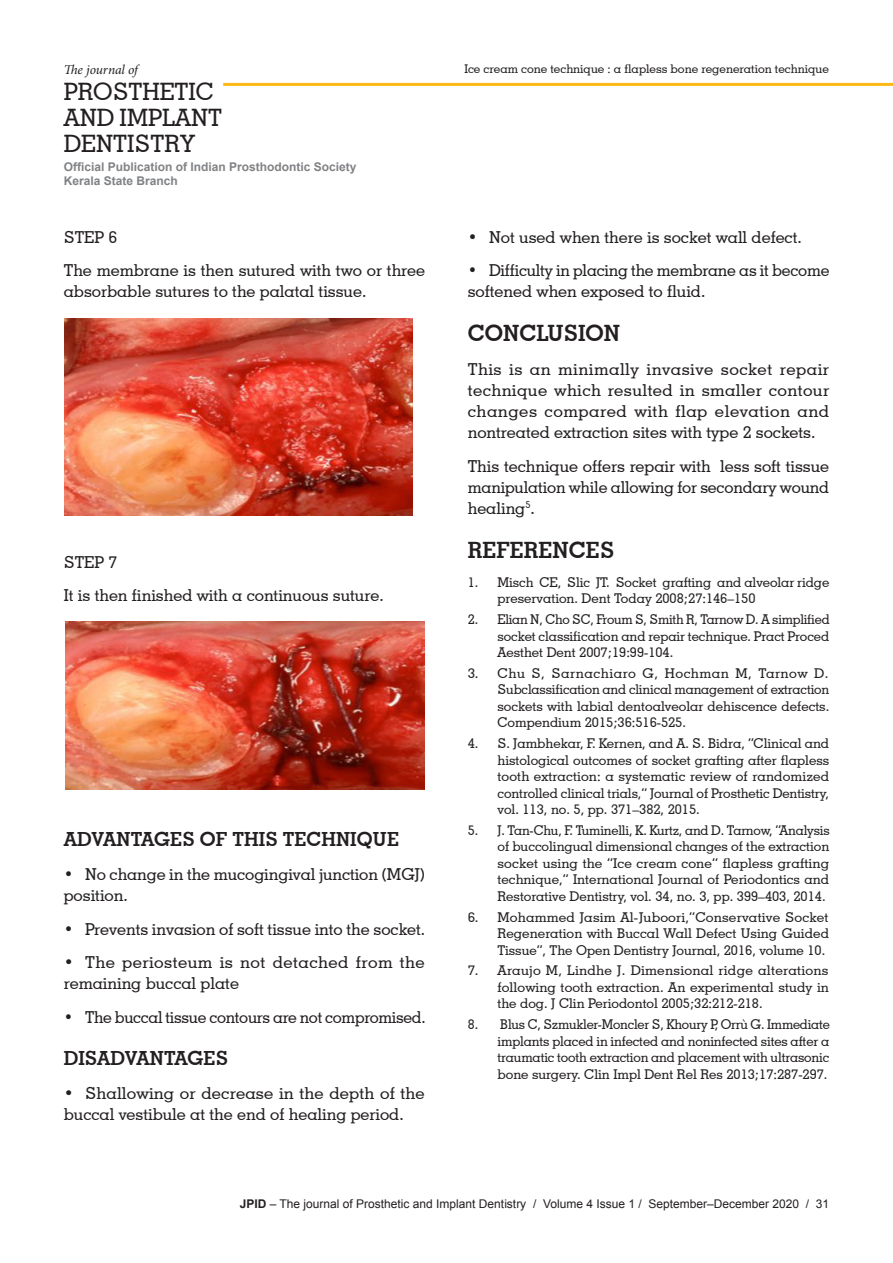
<style>
.page{position:relative;width:893px;height:1263px;background:#fff}
.page>*{position:absolute;margin:0;border:0;box-sizing:border-box;transform-origin:0 0}
.t1{font:500 24px/26.2px "Geometric Slab 703 BT";color:#231f20}
._003_SubHeading{font:700 22.5px "Geometric Slab 703 BT";color:#231f20}
._004_SubHeading2{font:700 19.5px "Geometric Slab 703 BT";color:#231f20}
._002_Body_copy{font:500 16.5px/21px "Geometric Slab 703 BT";color:#231f20}
._002_Body_copy-2{font:500 16.5px/21px "Geometric Slab 703 BT";letter-spacing:.025em;color:#231f20}
.t2{font:500 13.5px/16.5px "Geometric Slab 703 BT";color:#231f20;text-align:justify}
.t3{font:italic 13.5px "Minion Pro";letter-spacing:-.01em;color:#231f20}
.t4{font:12px "Arial";color:#231f20}
.t5{font:700 12px/14.4px "Arial";color:#808285}
._002_Body_copy-3{font:500 12px "Geometric Slab 703 BT";color:#231f20}
.s1{font-weight:700}
</style>
<div class="page">
<hr style="left:223px;top:83px;width:670px;height:3px;background:#fcb814">
<img style="left:65px;top:318px;width:348px;height:198px">
<img style="left:65px;top:622px;width:360px;height:167px">
<p class="t3" style="left:64px;top:60px;width:76px">The journal of</p>
<h1 class="t1" style="left:64px;top:78px;width:160px">PROSTHETIC<br>AND IMPLANT<br>DENTISTRY</h1>
<p class="t5" style="left:64px;top:160px;width:294px">Official Publication of Indian Prosthodontic Society<br>Kerala State Branch</p>
<p class="_002_Body_copy" style="left:64px;top:226px;width:55px">STEP 6</p>
<p class="_002_Body_copy" style="left:64px;top:260px;width:363px">The membrane is then sutured with two or three absorbable sutures to the palatal tissue.</p>
<p class="_002_Body_copy" style="left:64px;top:551px;width:55px">STEP 7</p>
<p class="_002_Body_copy" style="left:64px;top:585px;width:321px">It is then finished with a continuous suture.</p>
<p class="_004_SubHeading2" style="left:64px;top:827px;width:337px">ADVANTAGES OF THIS TECHNIQUE</p>
<p class="_002_Body_copy" style="left:64px;top:863px;width:363px">• No change in the mucogingival junction (MGJ) position.</p>
<p class="_002_Body_copy" style="left:64px;top:918px;width:363px">• Prevents invasion of soft tissue into the socket.</p>
<p class="_002_Body_copy-2" style="left:64px;top:952px;width:362px">• The periosteum is not detached from the remaining buccal plate</p>
<p class="_002_Body_copy" style="left:64px;top:1007px;width:363px">• The buccal tissue contours are not compromised.</p>
<p class="_004_SubHeading2" style="left:64px;top:1047px;width:166px">DISADVANTAGES</p>
<p class="_002_Body_copy" style="left:64px;top:1083px;width:362px">• Shallowing or decrease in the depth of the buccal vestibule at the end of healing period.</p>
<p class="_002_Body_copy-3" style="left:464px;top:61px;width:366px">Ice cream cone technique : a flapless bone regeneration technique</p>
<p class="_002_Body_copy" style="left:468px;top:226px;width:336px">• Not used when there is socket wall defect.</p>
<p class="_002_Body_copy" style="left:468px;top:260px;width:363px">• Difficulty in placing the membrane as it become softened when exposed to fluid.</p>
<p class="_003_SubHeading" style="left:468px;top:320px;width:154px">CONCLUSION</p>
<p class="_002_Body_copy" style="left:468px;top:358px;width:363px;text-align:justify">This is an minimally invasive socket repair technique which resulted in smaller contour changes compared with flap elevation and nontreated extraction sites with type 2 sockets.</p>
<p class="_002_Body_copy" style="left:468px;top:455px;width:363px;text-align:justify">This technique offers repair with less soft tissue manipulation while allowing for secondary wound healing<sup>5</sup>.</p>
<p class="_003_SubHeading" style="left:468px;top:536px;width:148px">REFERENCES</p>
<p class="t2" style="left:497px;top:574px;width:333px;text-indent:-30px">1. Misch CE, Slic JT. Socket grafting and alveolar ridge preservation. Dent Today 2008;27:146–150</p>
<p class="t2" style="left:497px;top:611px;width:334px;text-indent:-30px">2. Elian N, Cho SC, Froum S, Smith R, Tarnow D. A simplified socket classification and repair technique. Pract Proced Aesthet Dent 2007;19:99-104.</p>
<p class="t2" style="left:497px;top:665px;width:333px;text-indent:-30px">3. Chu S, Sarnachiaro G, Hochman M, Tarnow D.<br>Subclassification and clinical management of extraction sockets with labial dentoalveolar dehiscence defects.<br>Compendium 2015;36:516-525.</p>
<p class="t2" style="left:497px;top:735px;width:333px;text-indent:-30px">4. S. Jambhekar, F. Kernen, and A. S. Bidra, “Clinical and histological outcomes of socket grafting after flapless tooth extraction: a systematic review of randomized controlled clinical trials,” Journal of Prosthetic Dentistry, vol. 113, no. 5, pp. 371–382, 2015.</p>
<p class="t2" style="left:497px;top:822px;width:334px;text-indent:-30px">5. J. Tan-Chu, F. Tuminelli, K. Kurtz, and D. Tarnow, “Analysis of buccolingual dimensional changes of the extraction socket using the “Ice cream cone” flapless grafting technique,” International Journal of Periodontics and Restorative Dentistry, vol. 34, no. 3, pp. 399–403, 2014.</p>
<p class="t2" style="left:497px;top:908px;width:333px;text-indent:-30px">6. Mohammed Jasim Al-Juboori,”Conservative Socket Regeneration with Buccal Wall Defect Using Guided Tissue”, The Open Dentistry Journal, 2016, volume 10.</p>
<p class="t2" style="left:497px;top:962px;width:333px;text-indent:-30px">7. Araujo M, Lindhe J. Dimensional ridge alterations following tooth extraction. An experimental study in the dog. J Clin Periodontol 2005;32:212-218.</p>
<p class="t2" style="left:497px;top:1016px;width:334px;text-indent:-30px">8. Blus C, Szmukler-Moncler S, Khoury P, Orrù G. Immediate implants placed in infected and noninfected sites after a traumatic tooth extraction and placement with ultrasonic bone surgery. Clin Impl Dent Rel Res 2013;17:287-297.</p>
<p class="t4" style="left:240px;top:1196px;width:591px"><span class="s1">JPID</span> – The journal of Prosthetic and Implant Dentistry / Volume 4 Issue 1 / September–December 2020 / 31</p>
</div>
